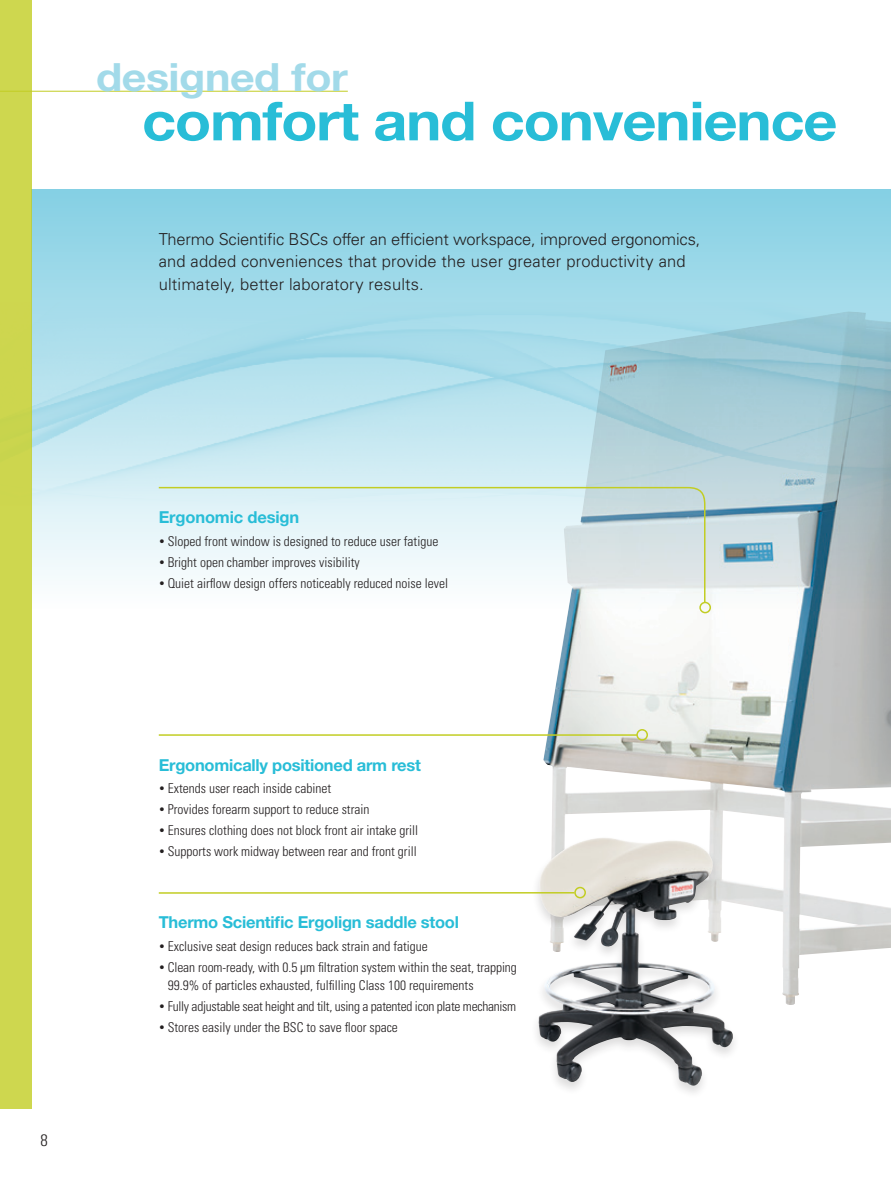
<style>
.page{position:relative;width:891px;height:1188px;background:#fff}
.page>*{position:absolute;margin:0;border:0;box-sizing:border-box;transform-origin:0 0}
.t1{font:700 54px "Helvetica Neue LT Std";letter-spacing:-.02em;color:#28bdd7;scale:1.1 1}
.t2{font:700 39px "Helvetica Neue LT Std";letter-spacing:-.01em;color:#a2dae9;scale:1.1 1}
.intro{font:300 16.5px/22.5px "Univers LT Std";letter-spacing:.01em;color:#231f20}
.T3{font:700 16.5px "Helvetica Neue LT Std";letter-spacing:-.015em;color:#28bdd7}
.t3{font:300 condensed 16.5px "Univers LT Std";color:#231f20}
.Body_Bullets{font:300 condensed 13.5px/18px "Univers LT Std";color:#231f20}
.Body_Bullets-2{font:300 condensed 13.5px "Univers LT Std";letter-spacing:-.02em;color:#231f20}
.s1{font-size:10.5px}
</style>
<div class="page">
<svg style="left:32px;top:189px;width:859px;height:389px;background:#9bd8e8"></svg>
<img style="left:543px;top:507px;width:348px;height:498px">
<img style="left:890px;top:956px;width:1px;height:49px">
<img style="left:31px;top:303px;width:860px;height:204px">
<div style="left:0;top:0;width:31px;height:1108px;background:#ced74f"></div>
<hr style="left:159px;top:734px;width:478px;height:2px;background:#c2cd23">
<div style="left:636px;top:729px;width:12px;height:12px;border:2px solid #c2cd23;border-radius:50%"></div>
<svg style="left:157px;top:486px;width:549px;height:118px"></svg>
<div style="left:699px;top:602px;width:12px;height:11px;border:2px solid #c2cd23;border-radius:50%"></div>
<hr style="left:0;top:91px;width:348px;height:1px;background:#c2cd23">
<div style="left:531px;top:836px;width:210px;height:264px;background:#231f20;opacity:.15"></div>
<img style="left:538px;top:847px;width:174px;height:239px">
<hr style="left:159px;top:892px;width:415px;height:2px;background:#c2cd23">
<div style="left:574px;top:887px;width:12px;height:11px;border:2px solid #c2cd23;border-radius:50%"></div>
<hr style="left:890px;top:853px;width:1px;height:103px;background:#fff">
<p class="t2" style="left:96px;top:53px;width:230px">designed for</p>
<p class="t1" style="left:142px;top:88px;width:634px">comfort and convenience</p>
<p class="intro" style="left:159px;top:228px;width:543px">Thermo Scientific BSCs offer an efficient workspace, improved ergonomics, and added conveniences that provide the user greater productivity and ultimately, better laboratory results.</p>
<p class="t3" style="left:40px;top:1130px;width:9px">8</p>
<p class="T3" style="left:159px;top:507px;width:142px">Ergonomic design</p>
<p class="Body_Bullets" style="left:159px;top:532px;width:281px"><span class="s1">•</span> Sloped front window is designed to reduce user fatigue</p>
<p class="Body_Bullets" style="left:159px;top:553px;width:202px"><span class="s1">•</span> Bright open chamber improves visibility</p>
<p class="Body_Bullets" style="left:159px;top:574px;width:291px"><span class="s1">•</span> Quiet airflow design offers noticeably reduced noise level</p>
<p class="T3" style="left:159px;top:754px;width:264px">Ergonomically positioned arm rest</p>
<p class="Body_Bullets" style="left:159px;top:779px;width:174px"><span class="s1">•</span> Extends user reach inside cabinet</p>
<p class="Body_Bullets" style="left:159px;top:800px;width:212px"><span class="s1">•</span> Provides forearm support to reduce strain</p>
<p class="Body_Bullets" style="left:159px;top:821px;width:261px"><span class="s1">•</span> Ensures clothing does not block front air intake grill</p>
<p class="Body_Bullets" style="left:159px;top:842px;width:259px"><span class="s1">•</span> Supports work midway between rear and front grill</p>
<p class="T3" style="left:159px;top:912px;width:302px">Thermo Scientific Ergolign saddle stool</p>
<p class="Body_Bullets" style="left:159px;top:937px;width:271px"><span class="s1">•</span> Exclusive seat design reduces back strain and fatigue</p>
<p class="Body_Bullets" style="left:168px;top:958px;width:351px;text-indent:-9px"><span class="s1">•</span> Clean room-ready, with 0.5 μm filtration system within the seat, trapping<br>99.9% of particles exhausted, fulfilling Class 100 requirements</p>
<p class="Body_Bullets-2" style="left:159px;top:998px;width:359px"><span class="s1">•</span> Fully adjustable seat height and tilt, using a patented icon plate mechanism</p>
<p class="Body_Bullets" style="left:159px;top:1018px;width:241px"><span class="s1">•</span> Stores easily under the BSC to save floor space</p>
</div>
